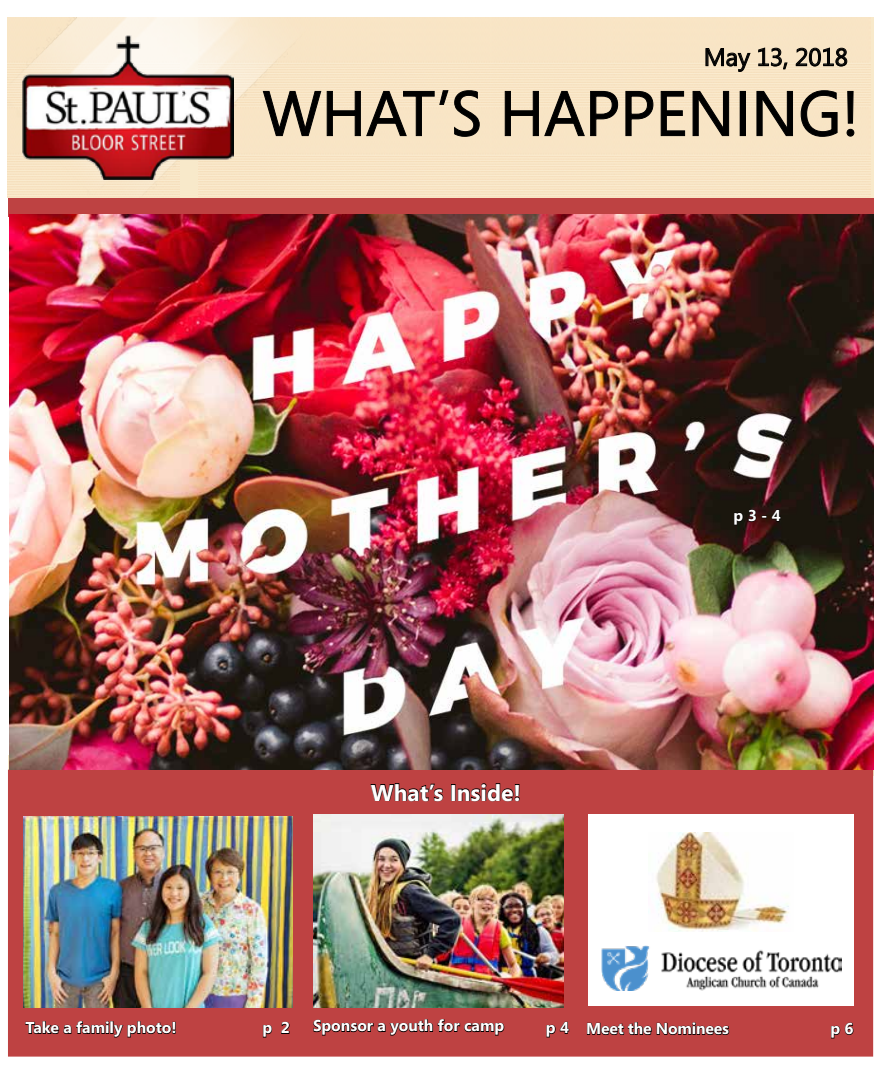
<style>
.page{position:relative;width:882px;height:1071px;background:#fff}
.page>*{position:absolute;margin:0;border:0;box-sizing:border-box;transform-origin:0 0}
.t1{font:63px "Segoe";color:#000}
.t2{font:24.5px "Segoe";color:#000}
.t3{font:700 22.75px "Segoe";color:#fff}
.t4{font:700 21px "Segoe";color:#fff}
.t5{font:700 15.75px "Segoe";color:#fff}
</style>
<div class="page">
<svg style="left:8px;top:755px;width:865px;height:15px"></svg>
<div style="left:8px;top:194px;width:865px;height:22px;background:#be4242"></div>
<img style="left:351px;top:17px;width:16px;height:181px">
<img style="left:367px;top:17px;width:504px;height:181px">
<img style="left:8px;top:17px;width:343px;height:181px">
<svg style="left:262px;top:89px;width:218px;height:48px;background:#dbc9ae"></svg>
<svg style="left:504px;top:90px;width:115px;height:47px;background:#d9c8ac"></svg>
<svg style="left:625px;top:90px;width:29px;height:47px"></svg>
<svg style="left:660px;top:90px;width:26px;height:47px"></svg>
<svg style="left:692px;top:90px;width:38px;height:47px;background:#d0c0a5"></svg>
<div style="left:740px;top:91px;width:6px;height:45px;border:1px solid #060606"></div>
<svg style="left:756px;top:90px;width:38px;height:47px;background:#d0c0a5"></svg>
<svg style="left:800px;top:90px;width:38px;height:47px;background:#d4c4a9"></svg>
<svg style="left:846px;top:90px;width:9px;height:47px"></svg>
<img style="left:23px;top:35px;width:211px;height:145px">
<svg style="left:705px;top:44px;width:46px;height:28px"></svg>
<svg style="left:758px;top:47px;width:30px;height:23px"></svg>
<svg style="left:795px;top:47px;width:52px;height:20px"></svg>
<div style="left:8px;top:770px;width:865px;height:287px;background:#be4242;border:2px solid #be4242"></div>
<svg style="left:263px;top:1025px;width:10px;height:13px"></svg>
<svg style="left:281px;top:1021px;width:9px;height:13px"></svg>
<svg style="left:25px;top:1021px;width:151px;height:17px"></svg>
<svg style="left:587px;top:1022px;width:143px;height:13px"></svg>
<svg style="left:370px;top:783px;width:74px;height:19px"></svg>
<div style="left:451px;top:784px;width:5px;height:17px;border:1px solid #000"></div>
<svg style="left:457px;top:783px;width:63px;height:19px"></svg>
<svg style="left:831px;top:1022px;width:23px;height:17px"></svg>
<img style="left:23px;top:816px;width:269px;height:192px">
<svg style="left:313px;top:1019px;width:192px;height:17px"></svg>
<svg style="left:546px;top:1021px;width:24px;height:17px"></svg>
<img style="left:10px;top:214px;width:863px;height:555px">
<img style="left:313px;top:814px;width:251px;height:194px">
<div style="left:588px;top:814px;width:266px;height:192px;background:#fff"></div>
<img style="left:602px;top:945px;width:239px;height:46px">
<img style="left:656px;top:832px;width:133px;height:100px">
<svg style="left:734px;top:509px;width:47px;height:17px"></svg>
<h2 class="t2" style="left:704px;top:40px;width:146px">May 13, 2018</h2>
<h1 class="t1" style="left:263px;top:70px;width:598px">WHAT’S HAPPENING!</h1>
<h3 class="t3" style="left:371px;top:776px;width:151px">What’s Inside!</h3>
<p class="t5" style="left:734px;top:504px;width:49px">p 3 - 4</p>
<p class="t5" style="left:313px;top:1015px;width:193px">Sponsor a youth for camp</p>
<p class="t5" style="left:546px;top:1017px;width:25px">p 4</p>
<p class="t5" style="left:831px;top:1018px;width:25px">p 6</p>
<p class="t5" style="left:26px;top:1017px;width:153px">Take a family photo!</p>
<p class="t5" style="left:262px;top:1017px;width:29px">p 2</p>
<p class="t5" style="left:586px;top:1018px;width:145px">Meet the Nominees</p>
<h3 class="t4" style="left:831px;top:1018px;width:15px">p</h3>
</div>
